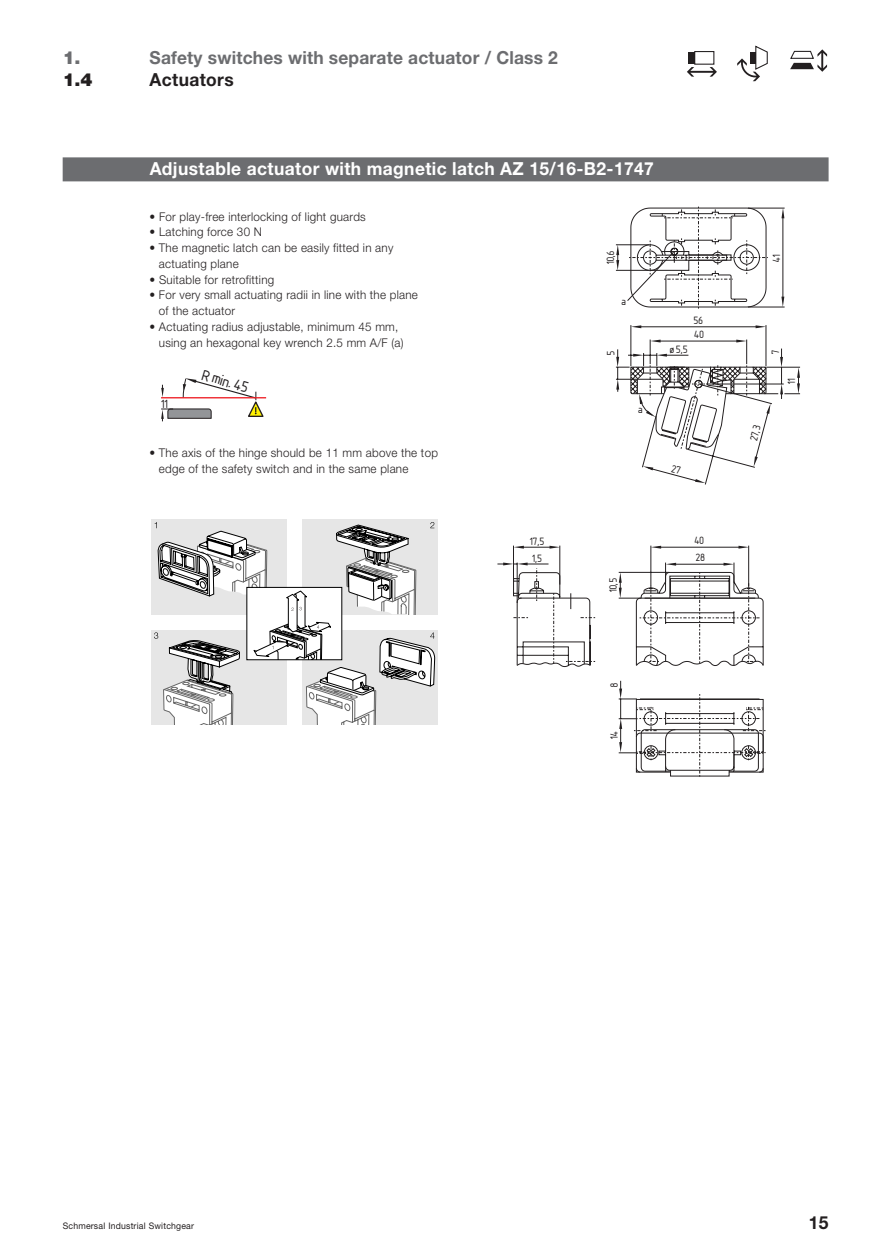
<style>
.page{position:relative;width:874px;height:1253px;background:#fff}
.page>*{position:absolute;margin:0;border:0;box-sizing:border-box;transform-origin:0 0}
.t1{font:23.7px "Isonorm 3098";color:#231f20}
.t2{font:18.6px "Isonorm 3098";color:#231f20}
.t3{font:700 18px "Helvetica Neue";letter-spacing:.02em;color:#fff;scale:.96 1}
.t4{font:700 18px "Helvetica Neue";letter-spacing:.01em;color:#6c6d70;scale:.96 1}
.t5{font:700 18px "Helvetica Neue";letter-spacing:.02em;color:#231f20;scale:.96 1}
.t6{font:900 18px "Helvetica Neue";color:#231f20}
.t7{font:900 18px "Helvetica Neue";color:#6c6d70}
.t8{font:16.65px/16.4px "Isonorm 3098";letter-spacing:-.005em;color:#231f20}
.t9{font:300 12px/15.8px "Helvetica Neue";letter-spacing:.02em;color:#231f20;scale:.96 1}
.t10{font:9px "Helvetica Neue";letter-spacing:.02em;color:#231f20;scale:.96 1}
</style>
<div class="page">
<svg style="left:790px;top:49px;width:37px;height:23px"></svg>
<div style="left:688px;top:52px;width:6px;height:12px;background:#231f20"></div>
<div style="left:694px;top:51px;width:20px;height:14px;border:1px solid #231f20"></div>
<svg style="left:687px;top:67px;width:29px;height:10px"></svg>
<svg style="left:737px;top:45px;width:31px;height:36px"></svg>
<svg style="left:615px;top:208px;width:185px;height:277px"></svg>
<svg style="left:616px;top:357px;width:3px;height:10px"></svg>
<svg style="left:780px;top:357px;width:2px;height:10px"></svg>
<svg style="left:781px;top:208px;width:3px;height:10px"></svg>
<svg style="left:616px;top:245px;width:3px;height:25px"></svg>
<svg style="left:781px;top:297px;width:3px;height:10px"></svg>
<svg style="left:695px;top:479px;width:10px;height:4px"></svg>
<svg style="left:796px;top:367px;width:3px;height:27px"></svg>
<svg style="left:780px;top:384px;width:2px;height:10px"></svg>
<svg style="left:616px;top:379px;width:3px;height:10px"></svg>
<hr style="left:161px;top:397px;width:105px;height:1px;background:#ee1d23">
<svg style="left:161px;top:378px;width:104px;height:43px"></svg>
<hr style="left:650px;top:545px;width:1px;height:45px;background:#231f20">
<hr style="left:748px;top:545px;width:1px;height:44px;background:#231f20">
<hr style="left:658px;top:547px;width:82px;height:1px;background:#231f20">
<hr style="left:559px;top:545px;width:1px;height:39px;background:#231f20">
<hr style="left:513px;top:545px;width:1px;height:35px;background:#231f20">
<svg style="left:738px;top:545px;width:10px;height:3px"></svg>
<svg style="left:650px;top:545px;width:11px;height:3px"></svg>
<svg style="left:513px;top:545px;width:47px;height:3px"></svg>
<svg style="left:497px;top:562px;width:266px;height:214px"></svg>
<div style="left:151px;top:630px;width:136px;height:94px;background:#e6e6e6"></div>
<div style="left:151px;top:520px;width:136px;height:94px;background:#e6e6e6"></div>
<svg style="left:154px;top:520px;width:281px;height:204px"></svg>
<div style="left:63px;top:157px;width:765px;height:24px;background:#6c6d70"></div>
<svg style="left:628px;top:206px;width:142px;height:267px"></svg>
<h3 class="t7" style="left:63px;top:51px;width:19px">1.</h3>
<h3 class="t6" style="left:63px;top:74px;width:31px">1.4</h3>
<h3 class="t4" style="left:149px;top:51px;width:427px">Safety switches with separate actuator / Class 2</h3>
<h3 class="t5" style="left:149px;top:74px;width:89px">Actuators</h3>
<h3 class="t3" style="left:150px;top:163px;width:526px">Adjustable actuator with magnetic latch AZ 15/16-B2-1747</h3>
<p class="t9" style="left:149px;top:209px;width:227px">• For play-free interlocking of light guards</p>
<p class="t9" style="left:149px;top:225px;width:119px">• Latching force 30 N</p>
<p class="t9" style="left:159px;top:241px;width:246px;text-indent:-9px">• The magnetic latch can be easily fitted in any actuating plane</p>
<p class="t9" style="left:149px;top:272px;width:131px">• Suitable for retrofitting</p>
<p class="t9" style="left:159px;top:288px;width:271px;text-indent:-9px">• For very small actuating radii in line with the plane of the actuator</p>
<p class="t9" style="left:159px;top:320px;width:256px;text-indent:-9px">• Actuating radius adjustable, minimum 45 mm, using an hexagonal key wrench 2.5 mm A/F (a)</p>
<h3 class="t8" style="left:600px;top:264px;width:16px;rotate:-90deg">10,6</h3>
<h3 class="t8" style="left:621px;top:291px;width:6px">a</h3>
<h3 class="t8" style="left:694px;top:310px;width:11px">56</h3>
<h3 class="t8" style="left:694px;top:324px;width:11px">40</h3>
<h3 class="t8" style="left:600px;top:355px;width:6px;rotate:-90deg">5</h3>
<h3 class="t8" style="left:670px;top:339px;width:19px">ø5,5</h3>
<h2 class="t2" style="left:161px;top:390px;width:8px">11</h2>
<h1 class="t1" style="left:208px;top:358px;width:49px;rotate:16deg">Rmin.45</h1>
<p class="t9" style="left:159px;top:446px;width:292px;text-indent:-9px">• The axis of the hinge should be 11 mm above the top edge of the safety switch and in the same plane</p>
<h3 class="t8" style="left:530px;top:530px;width:16px;line-height:17px">17,5<br>1,5</h3>
<h3 class="t8" style="left:638px;top:399px;width:6px">a</h3>
<h3 class="t8" style="left:603px;top:592px;width:16px;rotate:-90deg">10,5</h3>
<h3 class="t8" style="left:603px;top:687px;width:6px;rotate:-90deg">8</h3>
<h3 class="t8" style="left:603px;top:739px;width:10px;rotate:-90deg">14</h3>
<h3 class="t8" style="left:694px;top:530px;width:12px">40<br>28</h3>
<h3 class="t8" style="left:766px;top:262px;width:10px;rotate:-90deg">41</h3>
<h3 class="t8" style="left:765px;top:354px;width:6px;rotate:-90deg">7</h3>
<h3 class="t8" style="left:781px;top:384px;width:8px;rotate:-90deg">11</h3>
<h3 class="t8" style="left:743px;top:438px;width:17px;rotate:-76deg">27,3</h3>
<p class="t10" style="left:63px;top:1222px;width:138px">Schmersal Industrial Switchgear</p>
<h3 class="t5" style="left:808px;top:1216px;width:22px">15</h3>
</div>
